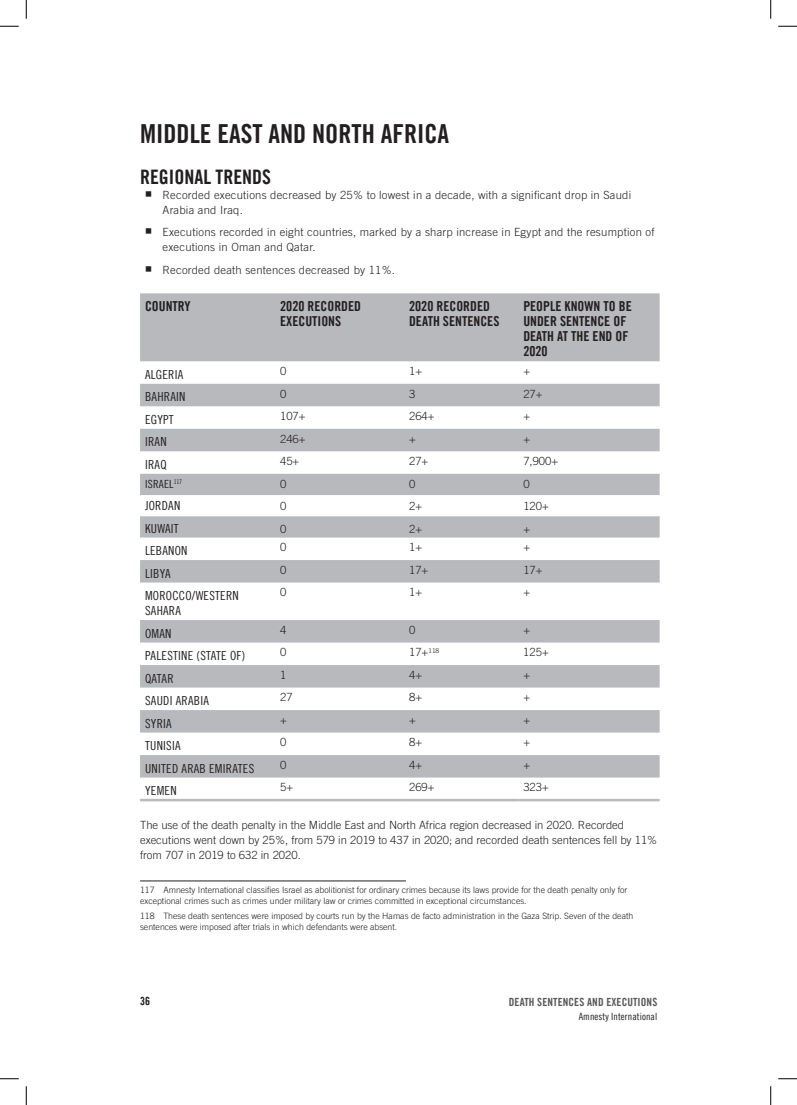
<style>
.page{position:relative;width:797px;height:1105px;background:#fff}
.page>*{position:absolute;margin:0;border:0;box-sizing:border-box;transform-origin:0 0}
.t1{font:26.25px "Amnesty Trade Gothic Bd Cn 20";color:#231f20}
.t2{font:20px "Amnesty Trade Gothic Bd Cn 20";color:#231f20}
.t3{font:13.75px/15px "Amnesty Trade Gothic Bd Cn 20";color:#231f20}
.t4{font:12.5px/15px "Amnesty Trade Gothic Cn 18";letter-spacing:.02em;color:#231f20}
.t5{font:300 11.25px/15px "Amnesty Trade Gothic";letter-spacing:.02em;color:#231f20}
.t6{font:300 11.25px/15px "Amnesty Trade Gothic";color:#231f20}
.t7{font:11.25px "Amnesty Trade Gothic Bd Cn 20";letter-spacing:.01em;color:#5a5a5d}
.t8{font:11.25px "Amnesty Trade Gothic Cn 18";letter-spacing:.02em;color:#231f20}
.t9{font:11.25px "Amnesty Trade Gothic Bd Cn 20";color:#231f20}
.t10{font:10px "Amnesty Trade Gothic Cn 18";letter-spacing:.01em;color:#231f20}
.t11{font:300 8.75px/11.2px "Amnesty Trade Gothic";color:#231f20}
</style>
<div class="page">
<svg style="left:140px;top:293px;width:519px;height:485px;fill:#b8b9bc"></svg>
<hr style="left:140px;top:799px;width:135px;height:2px;background:#b8b9bc">
<hr style="left:275px;top:799px;width:129px;height:2px;background:#b8b9bc">
<hr style="left:404px;top:799px;width:114px;height:2px;background:#b8b9bc">
<hr style="left:518px;top:799px;width:141px;height:2px;background:#b8b9bc">
<hr style="left:140px;top:880px;width:266px;height:1px;background:#231f20">
<svg style="left:0;top:25px;width:19px;height:2px"></svg>
<svg style="left:778px;top:25px;width:19px;height:2px"></svg>
<svg style="left:0;top:1078px;width:19px;height:1px"></svg>
<svg style="left:778px;top:1078px;width:19px;height:1px"></svg>
<svg style="left:25px;top:0;width:2px;height:19px"></svg>
<svg style="left:25px;top:1086px;width:2px;height:19px"></svg>
<svg style="left:770px;top:0;width:1px;height:19px"></svg>
<svg style="left:770px;top:1086px;width:1px;height:19px"></svg>
<h1 class="t1" style="left:140px;top:117px;width:311px">MIDDLE EAST AND NORTH AFRICA</h1>
<h2 class="t2" style="left:140px;top:164px;width:133px">REGIONAL TRENDS</h2>
<p class="t5" style="left:162px;top:187px;width:470px">Recorded executions decreased by 25% to lowest in a decade, with a significant drop in Saudi<br>Arabia and Iraq.</p>
<p class="t5" style="left:162px;top:225px;width:493px">Executions recorded in eight countries, marked by a sharp increase in Egypt and the resumption of executions in Oman and Qatar.</p>
<p class="t5" style="left:162px;top:262px;width:234px">Recorded death sentences decreased by 11%.</p>
<h3 class="t3" style="left:145px;top:299px;width:47px">COUNTRY</h3>
<h3 class="t3" style="left:280px;top:299px;width:82px">2020 RECORDED<br>EXECUTIONS</h3>
<h3 class="t3" style="left:409px;top:299px;width:92px">2020 RECORDED<br>DEATH SENTENCES</h3>
<h3 class="t3" style="left:523px;top:299px;width:110px">PEOPLE KNOWN TO BE<br>UNDER SENTENCE OF<br>DEATH AT THE END OF<br>2020</h3>
<h3 class="t4" style="left:145px;top:367px;width:40px">ALGERIA</h3>
<p class="t5" style="left:280px;top:363px;width:8px">0</p>
<p class="t5" style="left:409px;top:363px;width:15px">1+</p>
<p class="t5" style="left:523px;top:363px;width:8px">+</p>
<h3 class="t4" style="left:145px;top:389px;width:42px">BAHRAIN</h3>
<p class="t5" style="left:280px;top:386px;width:8px">0</p>
<p class="t5" style="left:409px;top:386px;width:8px">3</p>
<p class="t5" style="left:523px;top:386px;width:21px">27+</p>
<h3 class="t4" style="left:145px;top:412px;width:30px">EGYPT</h3>
<p class="t5" style="left:280px;top:408px;width:27px">107+</p>
<p class="t5" style="left:409px;top:408px;width:27px">264+</p>
<p class="t5" style="left:523px;top:408px;width:8px">+</p>
<h3 class="t4" style="left:145px;top:434px;width:23px">IRAN</h3>
<p class="t5" style="left:280px;top:431px;width:27px">246+</p>
<p class="t5" style="left:409px;top:431px;width:8px">+</p>
<p class="t5" style="left:523px;top:431px;width:8px">+</p>
<h3 class="t4" style="left:145px;top:457px;width:23px">IRAQ</h3>
<p class="t5" style="left:280px;top:453px;width:21px">45+</p>
<p class="t5" style="left:409px;top:453px;width:21px">27+</p>
<p class="t5" style="left:523px;top:453px;width:36px">7,900+</p>
<p class="t8" style="left:145px;top:477px;width:38px">ISRAEL<sup>117</sup></p>
<p class="t5" style="left:280px;top:476px;width:8px">0</p>
<p class="t5" style="left:409px;top:476px;width:8px">0</p>
<p class="t5" style="left:523px;top:476px;width:8px">0</p>
<h3 class="t4" style="left:145px;top:498px;width:37px">JORDAN</h3>
<p class="t5" style="left:280px;top:498px;width:8px">0</p>
<p class="t5" style="left:409px;top:498px;width:15px">2+</p>
<p class="t5" style="left:523px;top:498px;width:27px">120+</p>
<h3 class="t4" style="left:145px;top:520px;width:35px">KUWAIT</h3>
<p class="t5" style="left:280px;top:521px;width:8px">0</p>
<p class="t5" style="left:409px;top:521px;width:15px">2+</p>
<p class="t5" style="left:523px;top:521px;width:8px">+</p>
<h3 class="t4" style="left:145px;top:543px;width:44px">LEBANON</h3>
<p class="t5" style="left:280px;top:540px;width:8px">0</p>
<p class="t5" style="left:409px;top:540px;width:15px">1+</p>
<p class="t5" style="left:523px;top:540px;width:8px">+</p>
<h3 class="t4" style="left:145px;top:565px;width:27px">LIBYA</h3>
<p class="t5" style="left:280px;top:562px;width:8px">0</p>
<p class="t5" style="left:409px;top:562px;width:21px">17+</p>
<p class="t5" style="left:523px;top:562px;width:21px">17+</p>
<h3 class="t4" style="left:145px;top:588px;width:95px">MOROCCO/WESTERN<br>SAHARA</h3>
<p class="t5" style="left:280px;top:585px;width:8px">0</p>
<p class="t5" style="left:409px;top:585px;width:15px">1+</p>
<p class="t5" style="left:523px;top:585px;width:8px">+</p>
<h3 class="t4" style="left:145px;top:625px;width:28px">OMAN</h3>
<p class="t5" style="left:280px;top:622px;width:8px">4</p>
<p class="t5" style="left:409px;top:622px;width:8px">0</p>
<p class="t5" style="left:523px;top:622px;width:8px">+</p>
<h3 class="t4" style="left:145px;top:648px;width:102px">PALESTINE (STATE OF)</h3>
<p class="t5" style="left:280px;top:645px;width:8px">0</p>
<p class="t5" style="left:409px;top:645px;width:32px">17+<sup>118</sup></p>
<p class="t5" style="left:523px;top:645px;width:27px">125+</p>
<h3 class="t4" style="left:145px;top:670px;width:30px">QATAR</h3>
<p class="t5" style="left:280px;top:667px;width:8px">1</p>
<p class="t5" style="left:409px;top:667px;width:15px">4+</p>
<p class="t5" style="left:523px;top:667px;width:8px">+</p>
<h3 class="t4" style="left:145px;top:693px;width:65px">SAUDI ARABIA</h3>
<p class="t5" style="left:280px;top:690px;width:14px">27</p>
<p class="t5" style="left:409px;top:690px;width:15px">8+</p>
<p class="t5" style="left:523px;top:690px;width:8px">+</p>
<h3 class="t4" style="left:145px;top:715px;width:28px">SYRIA</h3>
<p class="t5" style="left:280px;top:712px;width:8px">+</p>
<p class="t5" style="left:409px;top:712px;width:8px">+</p>
<p class="t5" style="left:523px;top:712px;width:8px">+</p>
<h3 class="t4" style="left:145px;top:738px;width:37px">TUNISIA</h3>
<p class="t5" style="left:280px;top:735px;width:8px">0</p>
<p class="t5" style="left:409px;top:735px;width:15px">8+</p>
<p class="t5" style="left:523px;top:735px;width:8px">+</p>
<h3 class="t4" style="left:145px;top:760px;width:111px">UNITED ARAB EMIRATES</h3>
<p class="t5" style="left:280px;top:757px;width:8px">0</p>
<p class="t5" style="left:409px;top:757px;width:15px">4+</p>
<p class="t5" style="left:523px;top:757px;width:8px">+</p>
<h3 class="t4" style="left:145px;top:783px;width:33px">YEMEN</h3>
<p class="t5" style="left:280px;top:780px;width:15px">5+</p>
<p class="t5" style="left:409px;top:780px;width:27px">269+</p>
<p class="t5" style="left:523px;top:780px;width:27px">323+</p>
<p class="t6" style="left:140px;top:817px;width:518px">The use of the death penalty in the Middle East and North Africa region decreased in 2020. Recorded executions went down by 25%, from 579 in 2019 to 437 in 2020; and recorded death sentences fell by 11% from 707 in 2019 to 632 in 2020.</p>
<p class="t11" style="left:140px;top:884px;width:489px">117 Amnesty International classifies Israel as abolitionist for ordinary crimes because its laws provide for the death penalty only for exceptional crimes such as crimes under military law or crimes committed in exceptional circumstances.</p>
<p class="t11" style="left:140px;top:910px;width:495px">118 These death sentences were imposed by courts run by the Hamas de facto administration in the Gaza Strip. Seven of the death sentences were imposed after trials in which defendants were absent.</p>
<p class="t9" style="left:140px;top:994px;width:11px">36</p>
<p class="t7" style="left:509px;top:995px;width:150px">DEATH SENTENCES AND EXECUTIONS</p>
<p class="t10" style="left:578px;top:1011px;width:80px">Amnesty International</p>
</div>
